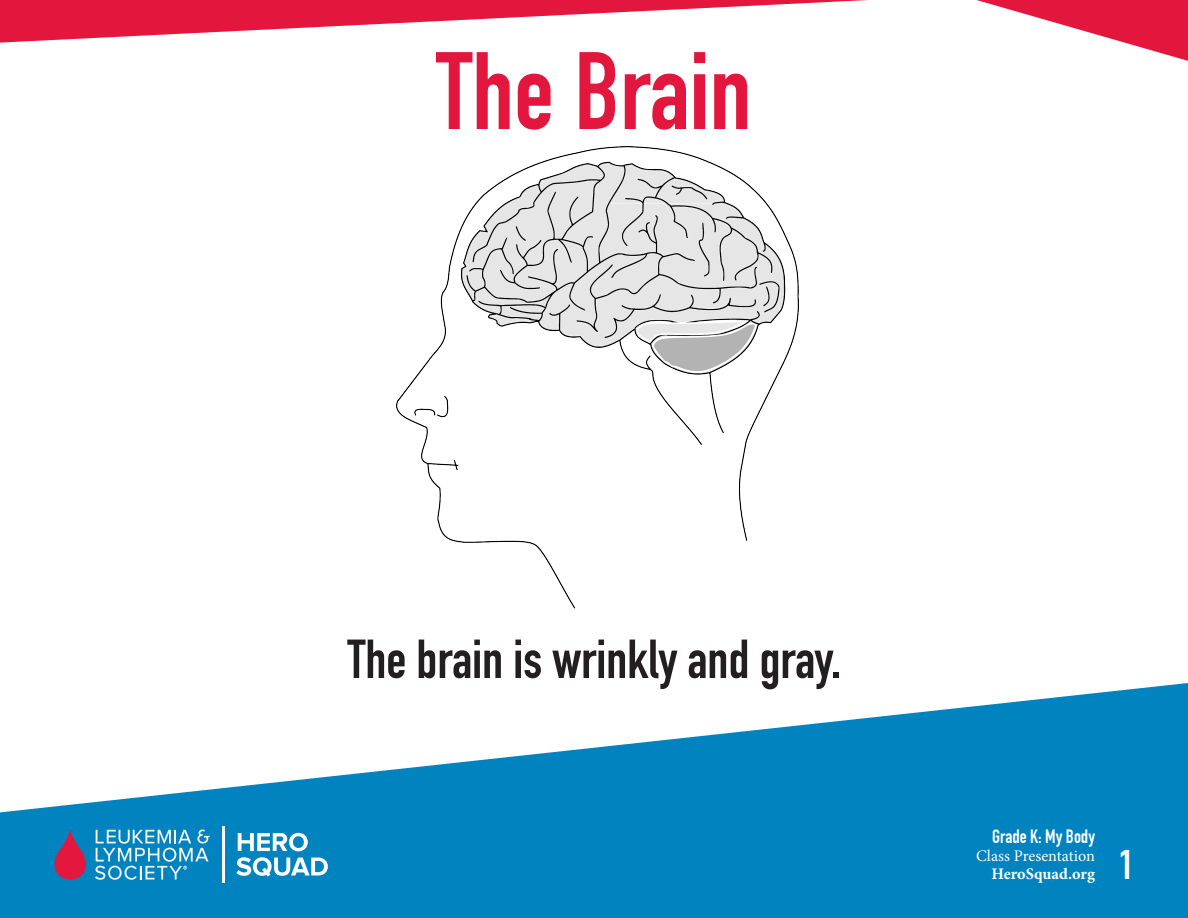
<style>
.page{position:relative;width:1188px;height:918px;background:#fff}
.page>*{position:absolute;margin:0;border:0;box-sizing:border-box;transform-origin:0 0}
.t1{font:108px "DIN Engschrift Std";color:#e3173d}
.t2{font:54px "DIN Engschrift Std";color:#231f20}
.t3{font:40.5px "DIN Engschrift Std";color:#fff}
.t4{font:18.9px "DIN Engschrift Std";color:#fff}
.t5{font:16.2px "Minion Pro";color:#fff}
.t6{font:700 16.2px "Minion Pro";letter-spacing:-.005em;color:#fff}
</style>
<div class="page">
<svg style="left:0;top:0;width:1188px;height:61px"></svg>
<svg style="left:0;top:683px;width:1188px;height:235px;fill:#0083bf"></svg>
<svg style="left:48px;top:829px;width:162px;height:51px;background:#458bba"></svg>
<hr style="left:222px;top:826px;width:3px;height:57px;background:#fff">
<svg style="left:238px;top:833px;width:70px;height:18px"></svg>
<svg style="left:236px;top:857px;width:92px;height:20px"></svg>
<img style="left:396px;top:147px;width:402px;height:461px">
<p class="t1" style="left:436px;top:28px;width:317px">The Brain</p>
<p class="t2" style="left:347px;top:627px;width:495px">The brain is wrinkly and gray.</p>
<p class="t4" style="left:992px;top:825px;width:104px">Grade K: My Body</p>
<p class="t5" style="left:976px;top:845px;width:120px">Class Presentation</p>
<p class="t6" style="left:991px;top:862px;width:105px">HeroSquad.org</p>
<p class="t3" style="left:1119px;top:841px;width:17px">1</p>
</div>
